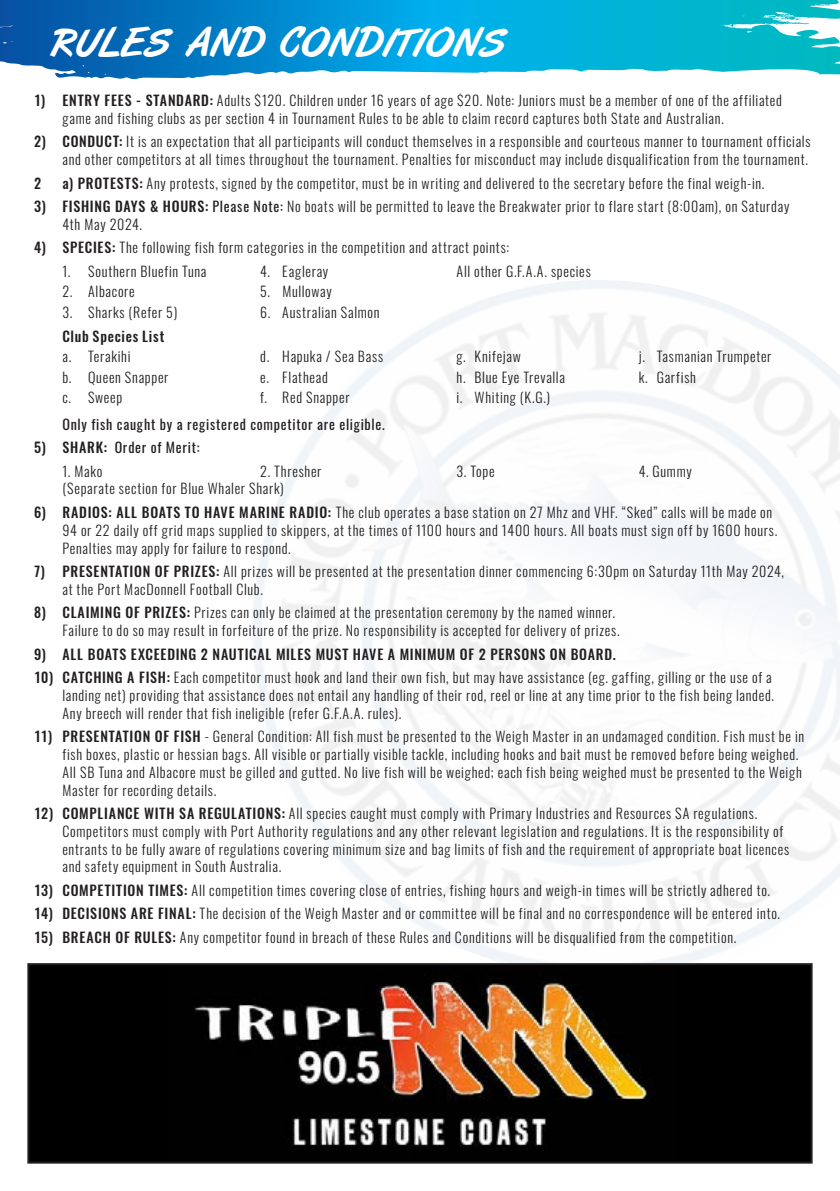
<style>
.page{position:relative;width:840px;height:1191px;background:#fff}
.page>*{position:absolute;margin:0;border:0;box-sizing:border-box;transform-origin:0 0}
.t1{font:40.4px "Art Brush";letter-spacing:.03em;color:#fff;scale:1.09 1}
.t2{font:300 14px/17.8px "Oswald";letter-spacing:.05em;color:#231f20}
.t3{font:500 14px "Oswald";letter-spacing:.05em;color:#231f20}
.t4{font:14px "Oswald";letter-spacing:.055em;color:#231f20}
.s1{font-weight:500}
.s2{font-weight:400}
</style>
<div class="page">
<svg style="left:0;top:0;width:839px;height:80px;background:#1fa3d3"></svg>
<div style="left:28px;top:964px;width:783px;height:198px;background:#000"></div>
<img style="left:194px;top:978px;width:458px;height:168px">
<div style="left:27px;top:963px;width:785px;height:200px;border:2px solid #231f20"></div>
<p class="t1" style="left:50px;top:21px;width:418px">RULES AND CONDITIONS</p>
<p class="t2" style="left:62px;top:90px;width:720px;text-indent:-28px"><span class="s1">1) ENTRY FEES - STANDARD:</span> Adults $120. Children under 16 years of age $20. Note: Juniors must be a member of one of the affiliated game and fishing clubs as per section 4 in Tournament Rules to be able to claim record captures both State and Australian.</p>
<p class="t2" style="left:34px;top:131px;width:777px;text-align:right"><span class="s1">2) CONDUCT:</span> It is an expectation that all participants will conduct themselves in a responsible and courteous manner to tournament officials and other competitors at all times throughout the tournament. Penalties for misconduct may include disqualification from the tournament.</p>
<p class="t3" style="left:34px;top:173px;width:8px">2</p>
<p class="t2" style="left:62px;top:172px;width:703px"><span class="s1">a) PROTESTS:</span> Any protests, signed by the competitor, must be in writing and delivered to the secretary before the final weigh-in.</p>
<p class="t2" style="left:62px;top:196px;width:728px;text-indent:-28px"><span class="s1">3) FISHING DAYS &amp; HOURS:</span> <span class="s2">Please Note:</span> No boats will be permitted to leave the Breakwater prior to flare start (8:00am), on Saturday<br>4th May 2024.</p>
<p class="t2" style="left:34px;top:237px;width:476px"><span class="s1">4) SPECIES:</span> The following fish form categories in the competition and attract points:</p>
<p class="t2" style="left:62px;top:261px;width:145px">1. Southern Bluefin Tuna</p>
<p class="t2" style="left:260px;top:261px;width:69px">4. Eagleray</p>
<p class="t2" style="left:456px;top:261px;width:136px">All other G.F.A.A. species</p>
<p class="t2" style="left:62px;top:281px;width:74px">2. Albacore</p>
<p class="t2" style="left:260px;top:281px;width:73px">5. Mulloway</p>
<p class="t2" style="left:62px;top:302px;width:116px">3. Sharks (Refer 5)</p>
<p class="t2" style="left:260px;top:302px;width:121px">6. Australian Salmon</p>
<p class="t3" style="left:62px;top:326px;width:103px">Club Species List</p>
<p class="t2" style="left:62px;top:346px;width:70px">a. Terakihi</p>
<p class="t2" style="left:260px;top:346px;width:124px">d. Hapuka / Sea Bass</p>
<p class="t2" style="left:456px;top:346px;width:66px">g. Knifejaw</p>
<p class="t2" style="left:638px;top:346px;width:134px">j. Tasmanian Trumpeter</p>
<p class="t2" style="left:62px;top:366px;width:107px">b. Queen Snapper</p>
<p class="t2" style="left:260px;top:366px;width:69px">e. Flathead</p>
<p class="t2" style="left:456px;top:366px;width:110px">h. Blue Eye Trevalla</p>
<p class="t2" style="left:638px;top:366px;width:59px">k. Garfish</p>
<p class="t2" style="left:62px;top:387px;width:61px">c. Sweep</p>
<p class="t2" style="left:260px;top:387px;width:91px">f. Red Snapper</p>
<p class="t2" style="left:456px;top:387px;width:95px">i. Whiting (K.G.)</p>
<p class="t4" style="left:62px;top:411px;width:323px">Only fish caught by a registered competitor are eligible.</p>
<p class="t4" style="left:34px;top:435px;width:167px"><span class="s1">5) SHARK:</span> Order of Merit:</p>
<p class="t2" style="left:62px;top:460px;width:41px">1. Mako</p>
<p class="t2" style="left:260px;top:460px;width:63px">2. Thresher</p>
<p class="t2" style="left:456px;top:460px;width:40px">3. Tope</p>
<p class="t2" style="left:638px;top:460px;width:54px">4. Gummy</p>
<p class="t2" style="left:62px;top:478px;width:223px">(Separate section for Blue Whaler Shark)</p>
<p class="t2" style="left:62px;top:502px;width:716px;text-indent:-28px"><span class="s1">6) RADIOS: ALL BOATS TO HAVE MARINE RADIO:</span> The club operates a base station on 27 Mhz and VHF. “Sked” calls will be made on<br>94 or 22 daily off grid maps supplied to skippers, at the times of 1100 hours and 1400 hours. All boats must sign off by 1600 hours.<br>Penalties may apply for failure to respond.</p>
<p class="t2" style="left:62px;top:561px;width:722px;text-indent:-28px"><span class="s1">7) PRESENTATION OF PRIZES:</span> All prizes will be presented at the presentation dinner commencing 6:30pm on Saturday 11th May 2024, at the Port MacDonnell Football Club.</p>
<p class="t2" style="left:62px;top:602px;width:558px;text-indent:-28px"><span class="s1">8) CLAIMING OF PRIZES:</span> Prizes can only be claimed at the presentation ceremony by the named winner.<br>Failure to do so may result in forfeiture of the prize. No responsibility is accepted for delivery of prizes.</p>
<p class="t3" style="left:34px;top:644px;width:583px">9) ALL BOATS EXCEEDING 2 NAUTICAL MILES MUST HAVE A MINIMUM OF 2 PERSONS ON BOARD.</p>
<p class="t2" style="left:62px;top:667px;width:712px;text-indent:-28px"><span class="s1">10) CATCHING A FISH:</span> Each competitor must hook and land their own fish, but may have assistance (eg. gaffing, gilling or the use of a landing net) providing that assistance does not entail any handling of their rod, reel or line at any time prior to the fish being landed.<br>Any breech will render that fish ineligible (refer G.F.A.A. rules).</p>
<p class="t2" style="left:62px;top:726px;width:742px;text-indent:-28px"><span class="s1">11) PRESENTATION OF FISH</span> - General Condition: All fish must be presented to the Weigh Master in an undamaged condition. Fish must be in fish boxes, plastic or hessian bags. All visible or partially visible tackle, including hooks and bait must be removed before being weighed.<br>All SB Tuna and Albacore must be gilled and gutted. No live fish will be weighed; each fish being weighed must be presented to the Weigh Master for recording details.</p>
<p class="t2" style="left:62px;top:803px;width:727px;text-indent:-28px"><span class="s1">12) COMPLIANCE WITH SA REGULATIONS:</span> All species caught must comply with Primary Industries and Resources SA regulations.<br>Competitors must comply with Port Authority regulations and any other relevant legislation and regulations. It is the responsibility of entrants to be fully aware of regulations covering minimum size and bag limits of fish and the requirement of appropriate boat licences and safety equipment in South Australia.</p>
<p class="t2" style="left:34px;top:879px;width:737px"><span class="s1">13) COMPETITION TIMES:</span> All competition times covering close of entries, fishing hours and weigh-in times will be strictly adhered to.</p>
<p class="t2" style="left:34px;top:903px;width:747px"><span class="s1">14) DECISIONS ARE FINAL:</span> The decision of the Weigh Master and or committee will be final and no correspondence will be entered into.</p>
<p class="t2" style="left:34px;top:926px;width:703px"><span class="s1">15) BREACH OF RULES:</span> Any competitor found in breach of these Rules and Conditions will be disqualified from the competition.</p>
</div>
